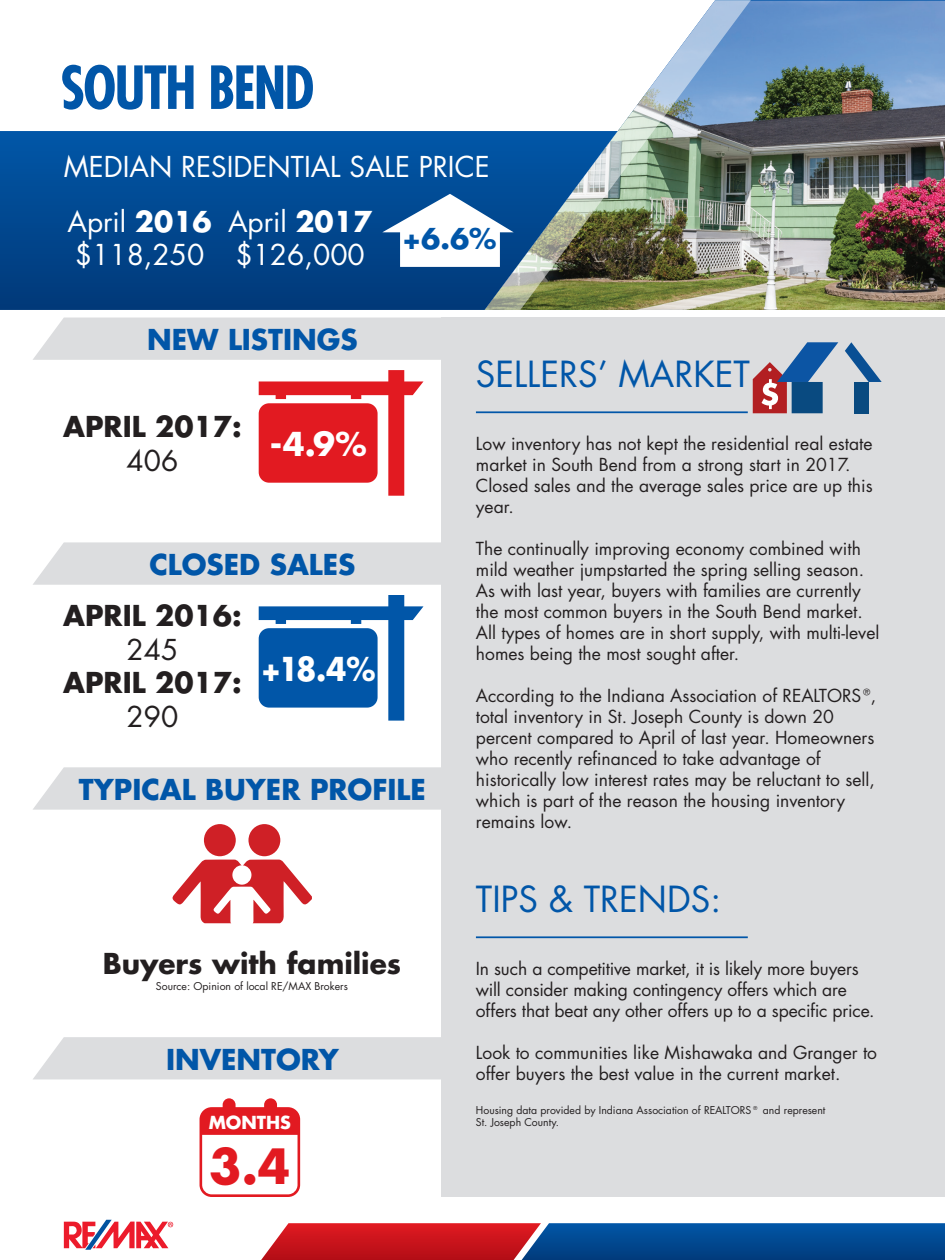
<style>
.page{position:relative;width:945px;height:1260px;background:#fff}
.page>*{position:absolute;margin:0;border:0;box-sizing:border-box;transform-origin:0 0}
.t1{font:700 condensed 57.75px "Futura";letter-spacing:-.035em;color:#0156a8}
.t2{font:700 47.25px "Futura CE";color:#e21a21}
.t3{font:35px "Futura CE";color:#0156a8}
.t4{font:700 32.02px "Futura CE";color:#fff;scale:.93 1}
.t5{font:700 32.02px "Futura CE";color:#fff}
.t6{font:28px/33.6px "Futura CE";color:#fff}
.t7{font:700 28px "Futura CE";color:#0156a8}
.t8{font:700 28px "Futura CE";color:#231f20}
.t9{font:28px "Futura CE";color:#231f20}
.t10{font:17.5px/21px "Futura CE";color:#231f20}
.t11{font:700 17.5px "Futura CE";color:#fff}
.t12{font:10.5px/12.6px "Futura CE";color:#231f20}
.s1{font-weight:700}
</style>
<div class="page">
<img style="left:751px;top:1px;width:194px;height:309px">
<svg style="left:0;top:131px;width:485px;height:179px;background:#014890"></svg>
<div style="left:441px;top:318px;width:504px;height:879px;background:#dcdddf"></div>
<img style="left:485px;top:0;width:266px;height:310px">
<hr style="left:476px;top:411px;width:272px;height:2px;background:#0156a8">
<hr style="left:476px;top:936px;width:272px;height:2px;background:#0156a8">
<svg style="left:33px;top:542px;width:408px;height:43px;background:#dddee0"></svg>
<svg style="left:259px;top:595px;width:165px;height:126px"></svg>
<div style="left:259px;top:628px;width:119px;height:80px;background:#0156a8;border-radius:10px"></div>
<div style="left:33px;top:318px;width:408px;height:42px;background:#dcdddf"></div>
<svg style="left:259px;top:370px;width:165px;height:126px"></svg>
<div style="left:259px;top:403px;width:119px;height:80px;background:#e21a21;border-radius:10px"></div>
<div style="left:33px;top:1037px;width:408px;height:42px;background:#dcdddf"></div>
<svg style="left:200px;top:1098px;width:100px;height:99px"></svg>
<svg style="left:845px;top:342px;width:37px;height:40px"></svg>
<svg style="left:753px;top:342px;width:85px;height:71px"></svg>
<div style="left:854px;top:382px;width:15px;height:31px;background:#094a80"></div>
<svg style="left:33px;top:767px;width:408px;height:43px;background:#dddee0"></svg>
<div style="left:204px;top:824px;width:32px;height:32px;background:#cf2026;border-radius:50%"></div>
<div style="left:248px;top:824px;width:32px;height:32px;background:#cf2026;border-radius:50%"></div>
<svg style="left:172px;top:860px;width:140px;height:64px"></svg>
<svg style="left:382px;top:194px;width:132px;height:73px"></svg>
<svg style="left:261px;top:1223px;width:684px;height:37px;background:#553c6a"></svg>
<svg style="left:64px;top:1220px;width:109px;height:30px"></svg>
<h1 class="t1" style="left:60px;top:50px;width:256px">SOUTH BEND</h1>
<h3 class="t6" style="left:64px;top:150px;width:427px">MEDIAN RESIDENTIAL SALE PRICE</h3>
<h3 class="t6" style="left:68px;top:205px;width:146px">April <span class="s1">2016 </span>$118,250</h3>
<h3 class="t6" style="left:228px;top:205px;width:146px">April <span class="s1">2017 </span>$126,000</h3>
<h3 class="t7" style="left:147px;top:319px;width:212px">NEW LISTINGS</h3>
<h3 class="t7" style="left:402px;top:217px;width:96px">+6.6%</h3>
<h3 class="t3" style="left:476px;top:352px;width:275px">SELLERS’ MARKET</h3>
<h3 class="t8" style="left:63px;top:406px;width:180px">APRIL 2017:</h3>
<h3 class="t9" style="left:127px;top:443px;width:53px">406</h3>
<h3 class="t5" style="left:270px;top:420px;width:98px">-4.9%</h3>
<h3 class="t7" style="left:149px;top:544px;width:208px">CLOSED SALES</h3>
<h3 class="t8" style="left:63px;top:595px;width:180px">APRIL 2016:</h3>
<h3 class="t9" style="left:127px;top:631px;width:53px">245</h3>
<h3 class="t8" style="left:63px;top:662px;width:180px">APRIL 2017:</h3>
<h3 class="t9" style="left:127px;top:699px;width:53px">290</h3>
<h3 class="t4" style="left:261px;top:645px;width:125px">+18.4%</h3>
<h3 class="t7" style="left:79px;top:769px;width:348px">TYPICAL BUYER PROFILE</h3>
<h3 class="t8" style="left:103px;top:942px;width:300px">Buyers with families</h3>
<p class="t12" style="left:156px;top:980px;width:194px">Source: Opinion of local RE/MAX Brokers</p>
<h3 class="t7" style="left:166px;top:1038px;width:174px">INVENTORY</h3>
<p class="t11" style="left:209px;top:1109px;width:84px">MONTHS</p>
<h2 class="t2" style="left:209px;top:1131px;width:83px">3.4</h2>
<p class="t10" style="left:476px;top:433px;width:398px">Low inventory has not kept the residential real estate market in South Bend from a strong start in 2017.<br>Closed sales and the average sales price are up this year.</p>
<p class="t10" style="left:476px;top:538px;width:405px">The continually improving economy combined with mild weather jumpstarted the spring selling season.<br>As with last year, buyers with families are currently the most common buyers in the South Bend market.<br>All types of homes are in short supply, with multi-level homes being the most sought after.</p>
<p class="t10" style="left:476px;top:685px;width:402px">According to the Indiana Association of REALTORS®, total inventory in St. Joseph County is down 20 percent compared to April of last year. Homeowners who recently refinanced to take advantage of historically low interest rates may be reluctant to sell, which is part of the reason the housing inventory remains low.</p>
<h3 class="t3" style="left:476px;top:877px;width:247px">TIPS &amp; TRENDS:</h3>
<p class="t10" style="left:476px;top:958px;width:400px">In such a competitive market, it is likely more buyers will consider making contingency offers which are offers that beat any other offers up to a specific price.</p>
<p class="t10" style="left:476px;top:1042px;width:403px">Look to communities like Mishawaka and Granger to offer buyers the best value in the current market.</p>
<p class="t12" style="left:476px;top:1103px;width:351px">Housing data provided by Indiana Association of REALTORS® and represent<br>St. Joseph County.</p>
</div>
